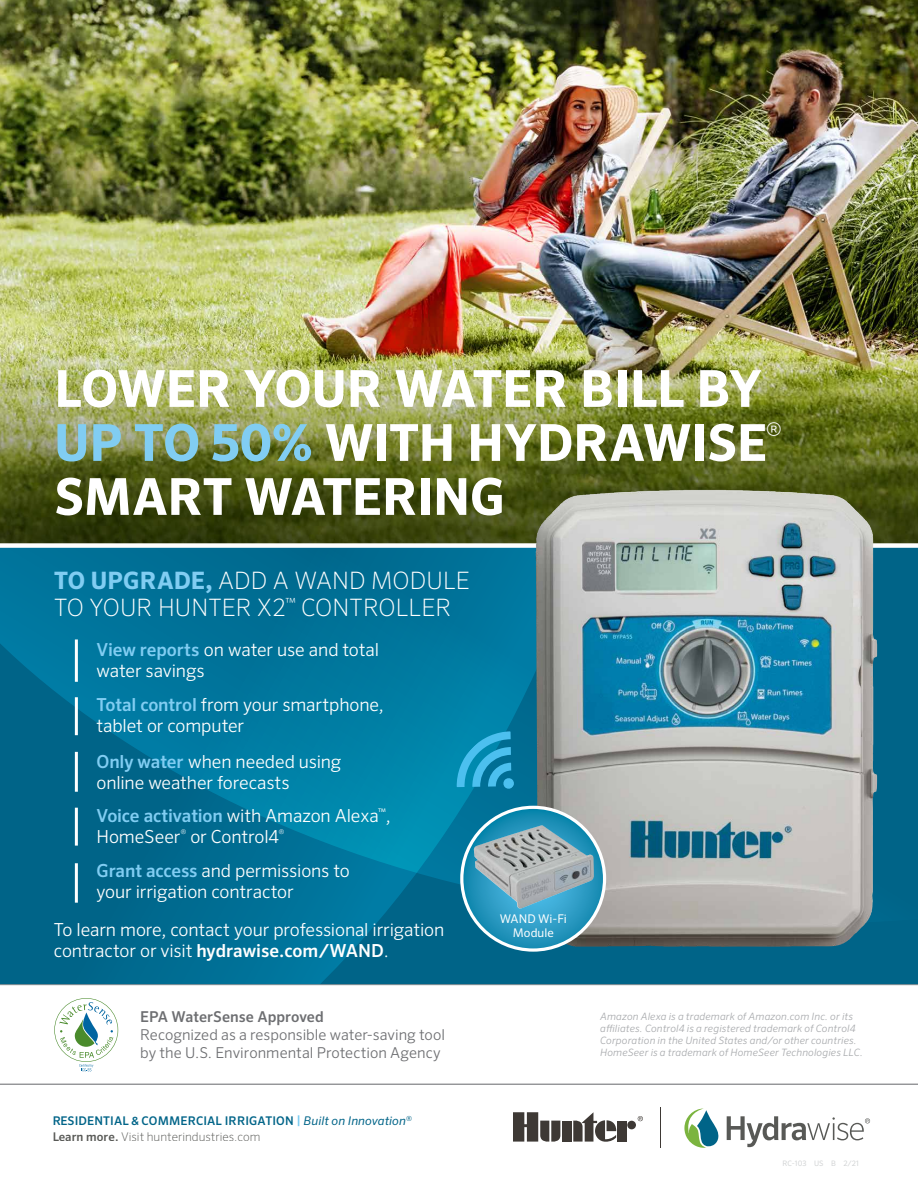
<style>
.page{position:relative;width:918px;height:1188px;background:#fff}
.page>*{position:absolute;margin:0;border:0;box-sizing:border-box;transform-origin:0 0}
.t1{font:700 51px/54px "Sero Pro";letter-spacing:-.01em;color:#fff}
.t2{font:200 24px/27px "Sero Pro";letter-spacing:.005em;color:#fff}
.t3{font:300 18px/21px "Sero Pro";letter-spacing:-.005em;color:#fff}
.t4{font:300 15px/18px "Sero Pro";color:#6d6e71}
.t5{font:500 15px "Sero Pro";letter-spacing:.005em;color:#6d6e71}
.t6{font:500 12px/15.8px "Sero Pro";letter-spacing:.01em;color:#006488}
.t7{font:12px/14.4px "Sero Pro";color:#fff;text-align:center}
.t8{font:italic 300 10.2px/12px "Sero Pro";letter-spacing:.015em;color:#a7a9ac}
.t9{font:7.5px "Sero Pro";color:#d1d3d4}
.s1{color:#81cdf2}
.s2{font-weight:700;color:#81cdf2}
.s3{font-weight:500;color:#81cdf2}
.s4{font-weight:500}
.s5{color:#77caf1}
.s6{font-weight:400;font-style:italic}
.s7{color:#585956}
.s8{font-weight:200;color:#585956}
</style>
<div class="page">
<hr style="left:661px;top:1107px;width:1px;height:41px;background:#3e3935">
<svg style="left:638px;top:1116px;width:5px;height:5px"></svg>
<div style="left:562px;top:1121px;width:9px;height:21px;background:#3e3935"></div>
<div style="left:627px;top:1121px;width:9px;height:8px;background:#3e3935;border-radius:50%"></div>
<div style="left:618px;top:1121px;width:9px;height:21px;background:#3e3935"></div>
<svg style="left:573px;top:1112px;width:43px;height:30px"></svg>
<svg style="left:513px;top:1112px;width:47px;height:30px"></svg>
<svg style="left:727px;top:1116px;width:143px;height:31px"></svg>
<svg style="left:684px;top:1109px;width:35px;height:39px"></svg>
<svg style="left:0;top:548px;width:918px;height:436px;background:#077397"></svg>
<img style="left:0;top:0;width:918px;height:337px">
<img style="left:0;top:337px;width:918px;height:206px">
<hr style="left:75px;top:639px;width:3px;height:43px;background:#fff">
<hr style="left:75px;top:752px;width:3px;height:40px;background:#fff">
<hr style="left:75px;top:697px;width:3px;height:38px;background:#fff">
<hr style="left:75px;top:808px;width:3px;height:38px;background:#fff">
<hr style="left:75px;top:863px;width:3px;height:40px;background:#fff">
<svg style="left:54px;top:998px;width:64px;height:73px"></svg>
<img style="left:536px;top:490px;width:311px;height:457px">
<svg style="left:457px;top:731px;width:57px;height:58px;background:#1f99c2"></svg>
<svg style="left:462px;top:807px;width:143px;height:143px;background:#60a3ba"></svg>
<img style="left:500px;top:825px;width:41px;height:13px">
<div style="left:460px;top:806px;width:146px;height:146px;border:3px solid #fff;border-radius:50%"></div>
<hr style="left:0;top:1084px;width:918px;height:1px;background:#939598">
<hr style="left:0;top:984px;width:918px;height:1px;background:#939598">
<h1 class="t1" style="left:54px;top:362px;width:729px">LOWER YOUR WATER BILL BY<br><span class="s1">UP TO 50%</span> WITH HYDRAWISE<sup>®<br></sup>SMART WATERING</h1>
<h2 class="t2" style="left:54px;top:567px;width:417px"><span class="s2">TO UPGRADE,</span> ADD A WAND MODULE<br>TO YOUR HUNTER X2<sup>™</sup> CONTROLLER</h2>
<p class="t3" style="left:96px;top:639px;width:284px"><span class="s3">View reports</span> on water use and total water savings</p>
<p class="t3" style="left:96px;top:694px;width:289px"><span class="s3">Total control</span> from your smartphone, tablet or computer</p>
<p class="t3" style="left:96px;top:751px;width:246px"><span class="s3">Only water</span> when needed using online weather forecasts</p>
<p class="t3" style="left:96px;top:805px;width:296px"><span class="s3">Voice activation</span> with Amazon Alexa<sup>™</sup>,<br>HomeSeer<sup>®</sup> or Control4<sup>®</sup></p>
<p class="t3" style="left:96px;top:860px;width:255px"><span class="s3">Grant access</span> and permissions to your irrigation contractor</p>
<p class="t3" style="left:54px;top:919px;width:392px">To learn more, contact your professional irrigation contractor or visit <span class="s4">hydrawise.com/WAND</span>.</p>
<p class="t5" style="left:140px;top:1007px;width:185px">EPA WaterSense Approved</p>
<p class="t4" style="left:140px;top:1025px;width:306px">Recognized as a responsible water-saving tool by the U.S. Environmental Protection Agency</p>
<p class="t6" style="left:52px;top:1113px;width:361px">RESIDENTIAL &amp; COMMERCIAL IRRIGATION <span class="s5">|</span> <span class="s6">Built on Innovation</span><sup>®<br></sup><span class="s7">Learn more.</span> <span class="s8">Visit hunterindustries.com</span></p>
<p class="t7" style="left:500px;top:912px;width:69px">WAND Wi-Fi<br>Module</p>
<p class="t8" style="left:600px;top:1011px;width:264px">Amazon Alexa is a trademark of Amazon.com Inc. or its affiliates. Control4 is a registered trademark of Control4<br>Corporation in the United States and/or other countries.<br>HomeSeer is a trademark of HomeSeer Technologies LLC.</p>
<p class="t9" style="left:782px;top:1159px;width:78px">RC-103 US B 2/21</p>
</div>
